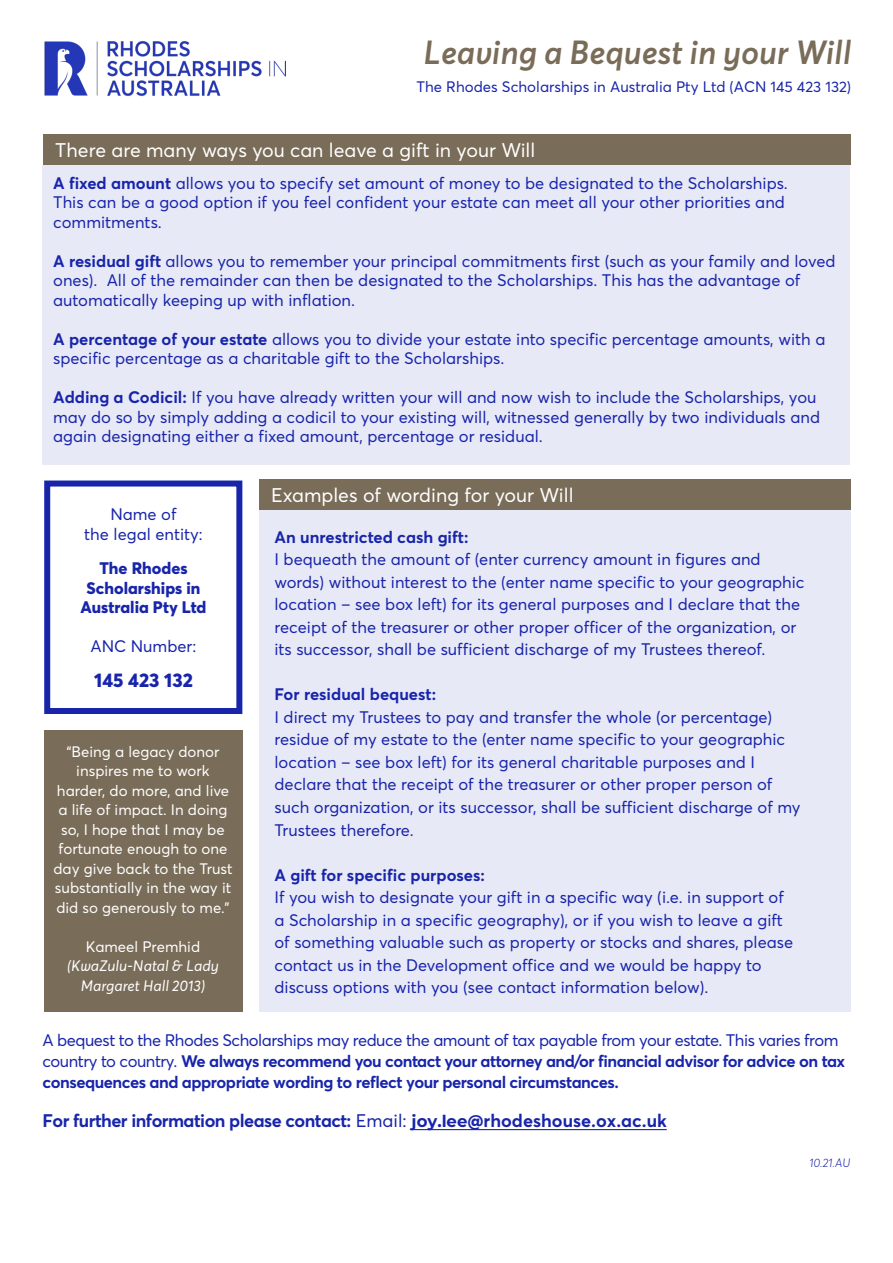
<style>
.page{position:relative;width:893px;height:1263px;background:#fff}
.page>*{position:absolute;margin:0;border:0;box-sizing:border-box;transform-origin:0 0}
.t1{font:italic 600 33px "Averta";color:#796c58}
.t2{font:19.5px "Averta";color:#fff}
.Body___p{font:800 19.5px "Averta";color:#1825aa}
.Body___p-2{font:700 18px "Averta";letter-spacing:-.03em;color:#1825aa}
.Body___p-3{font:16.5px/22.5px "Averta";color:#1825aa}
.Body___p-4{font:700 16.5px/21.1px "Averta";letter-spacing:-.03em;color:#1825aa}
.Body___p-5{font:800 16.5px/19.5px "Averta";color:#1825aa;text-align:center}
.Body___p-6{font:15px/19.5px "Averta";color:#fff;text-align:center}
.Small_text___p{font:15px "Averta";color:#1825aa}
.Body___p-7{font:italic 15px/19.5px "Averta";color:#fff;text-align:center}
.t3{font:italic 300 12px "Averta";color:#1825aa}
.s1{font-weight:700}
.s2{font-style:normal}
.s3{font-weight:400}
.s4{font-family:"Montserrat";font-size:16.5px}
</style>
<div class="page">
<div style="left:44px;top:730px;width:198px;height:281px;background:#796c58"></div>
<div style="left:43px;top:165px;width:807px;height:300px;background:#e8e9f7"></div>
<div style="left:259px;top:510px;width:591px;height:502px;background:#e8e9f7"></div>
<div style="left:43px;top:135px;width:807px;height:30px;background:#796c58"></div>
<div style="left:259px;top:480px;width:591px;height:30px;background:#796c58"></div>
<div style="left:44px;top:480px;width:198px;height:234px;border:6px solid #1825aa"></div>
<img style="left:44px;top:41px;width:242px;height:56px">
<hr style="left:412px;top:1129px;width:255px;height:1px;background:#1825aa">
<h1 class="t1" style="left:423px;top:32px;width:430px">Leaving a Bequest in your Will</h1>
<p class="Small_text___p" style="left:416px;top:77px;width:436px">The Rhodes Scholarships in Australia Pty Ltd (ACN 145 423 132)</p>
<h2 class="t2" style="left:55px;top:138px;width:482px">There are many ways you can leave a gift in your Will</h2>
<p class="Body___p-3" style="left:53px;top:173px;width:736px;line-height:19.5px"><span class="s1">A fixed amount</span> allows you to specify set amount of money to be designated to the Scholarships.<br>This can be a good option if you feel confident your estate can meet all your other priorities and commitments.</p>
<p class="Body___p-3" style="left:53px;top:251px;width:784px;line-height:19.5px"><span class="s1">A residual gift</span> allows you to remember your principal commitments first (such as your family and loved ones). All of the remainder can then be designated to the Scholarships. This has the advantage of automatically keeping up with inflation.</p>
<p class="Body___p-3" style="left:53px;top:329px;width:774px;line-height:19.5px"><span class="s1">A percentage of your estate</span> allows you to divide your estate into specific percentage amounts, with a specific percentage as a charitable gift to the Scholarships.</p>
<p class="Body___p-3" style="left:53px;top:387px;width:768px;line-height:19.5px"><span class="s1">Adding a Codicil:</span> If you have already written your will and now wish to include the Scholarships, you may do so by simply adding a codicil to your existing will, witnessed generally by two individuals and again designating either a fixed amount, percentage or residual.</p>
<p class="Body___p-3" style="left:84px;top:504px;width:120px;line-height:19.5px;text-align:center">Name of<br>the legal entity:</p>
<p class="Body___p-5" style="left:81px;top:558px;width:128px">The Rhodes<br>Scholarships in<br>Australia Pty Ltd</p>
<p class="Body___p-3" style="left:91px;top:635px;width:107px">ANC Number:</p>
<p class="Body___p" style="left:94px;top:667px;width:100px">145 423 132</p>
<p class="Body___p-6" style="left:53px;top:742px;width:181px">“Being a legacy donor inspires me to work harder, do more, and live a life of impact. In doing so, I hope that I may be fortunate enough to one day give back to the Trust substantially in the way it did so generously to me.”</p>
<p class="Body___p-7" style="left:67px;top:937px;width:153px"><span class="s2">Kameel Premhid </span>(KwaZulu-Natal &amp; Lady<br>Margaret Hall 2013)</p>
<h2 class="t2" style="left:271px;top:483px;width:304px">Examples of wording for your Will</h2>
<p class="Body___p-3" style="left:274px;top:526px;width:532px"><span class="s1">An unrestricted cash gift:<br></span>I bequeath the amount of (enter currency amount in figures and words) without interest to the (enter name specific to your geographic location – see box left) for its general purposes and I declare that the receipt of the treasurer or other proper officer of the organization, or its successor, shall be sufficient discharge of my Trustees thereof.</p>
<p class="Body___p-3" style="left:274px;top:683px;width:528px"><span class="s1">For residual bequest:<br></span>I direct my Trustees to pay and transfer the whole (or percentage) residue of my estate to the (enter name specific to your geographic location – see box left) for its general charitable purposes and I declare that the receipt of the treasurer or other proper person of such organization, or its successor, shall be sufficient discharge of my Trustees therefore.</p>
<p class="Body___p-3" style="left:274px;top:863px;width:520px"><span class="s1">A gift for specific purposes:<br></span>If you wish to designate your gift in a specific way (i.e. in support of a Scholarship in a specific geography), or if you wish to leave a gift of something valuable such as property or stocks and shares, please contact us in the Development office and we would be happy to discuss options with you (see contact information below).</p>
<p class="Body___p-4" style="left:43px;top:1029px;width:804px"><span class="s3">A bequest to the Rhodes Scholarships may reduce the amount of tax payable from your estate. This varies from country to country.</span> We always recommend you contact your attorney and/or financial advisor for advice on tax consequences and appropriate wording to reflect your personal circumstances.</p>
<p class="Body___p-2" style="left:43px;top:1109px;width:626px">For further information please contact: <span class="s3">Email:</span> <span class="s4">joy.lee</span>@rhodeshouse.ox.ac.uk</p>
<p class="t3" style="left:809px;top:1156px;width:43px">10.21.AU</p>
</div>
